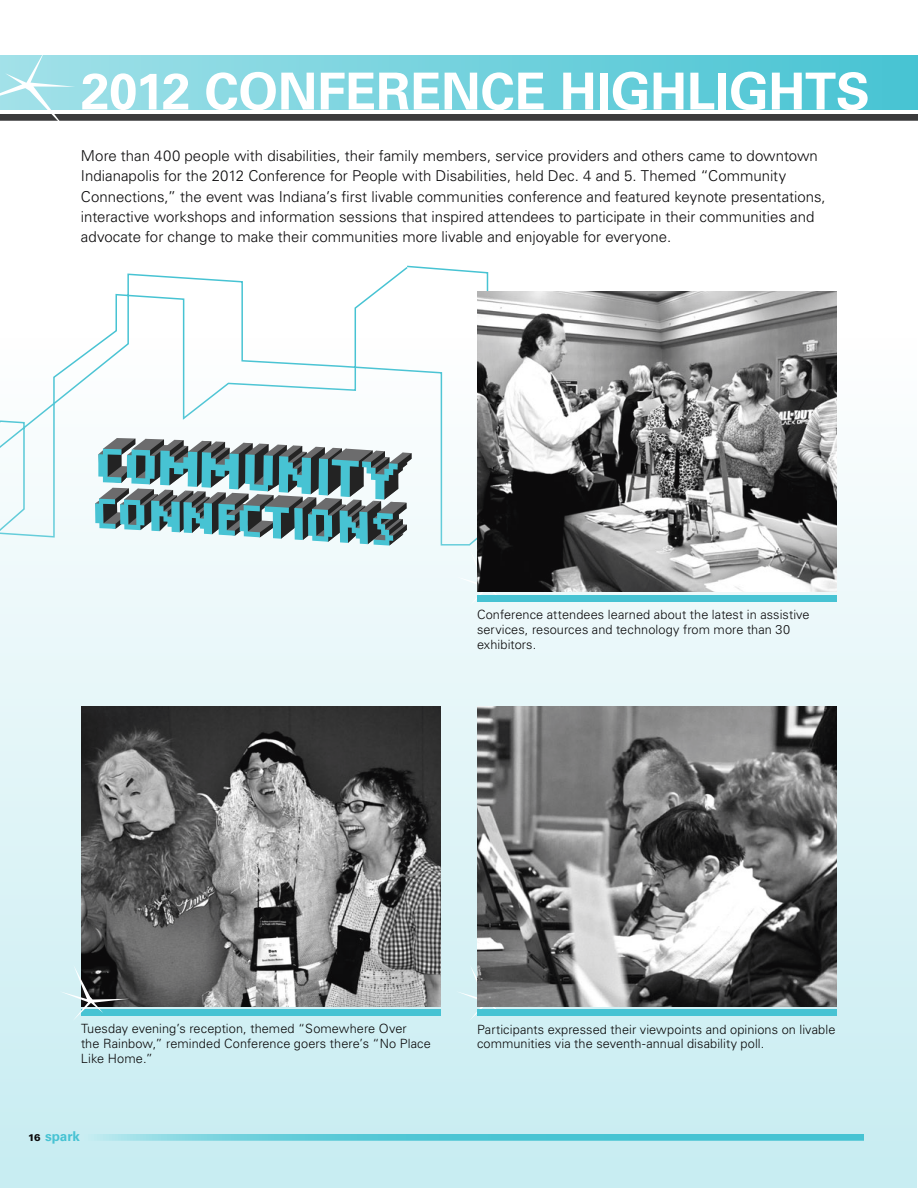
<style>
.page{position:relative;width:918px;height:1188px;background:#fff}
.page>*{position:absolute;margin:0;border:0;box-sizing:border-box;transform-origin:0 0}
.t1{font:700 51px "Univers";letter-spacing:-.005em;color:#fff}
.t2{font:300 15px/20.2px "Univers";color:#0b0a0b}
.t3{font:700 13.5px "Univers";color:#47c3d3}
.t4{font:300 12.75px/15px "Univers";letter-spacing:.005em;color:#0b0a0b}
.s1{font-weight:900;font-size:9.75px;color:#0b0a0b}
</style>
<div class="page">
<svg style="left:105px;top:265px;width:618px;height:73px"></svg>
<div style="left:0;top:338px;width:917px;height:850px;background:linear-gradient(to bottom,#fbfefe,#c7ecf1)"></div>
<div style="left:0;top:114px;width:918px;height:7px;background:#3b3b3c"></div>
<div style="left:0;top:56px;width:918px;height:54px;background:linear-gradient(to right,#a2e1e9,#47c3d3)"></div>
<svg style="left:0;top:55px;width:75px;height:66px"></svg>
<img style="left:81px;top:706px;width:360px;height:300px">
<div style="left:81px;top:1009px;width:360px;height:7px;background:#47c3d3"></div>
<svg style="left:59px;top:965px;width:71px;height:56px;background:#768c8f"></svg>
<div style="left:456px;top:550px;width:70px;height:56px;background:#eef9fb"></div>
<img style="left:477px;top:292px;width:360px;height:300px">
<div style="left:477px;top:595px;width:360px;height:7px;background:#47c3d3"></div>
<svg style="left:456px;top:965px;width:70px;height:56px;background:#cdebef"></svg>
<img style="left:477px;top:706px;width:360px;height:300px">
<div style="left:477px;top:1010px;width:360px;height:6px;background:#47c3d3"></div>
<svg style="left:95px;top:438px;width:317px;height:108px"></svg>
<svg style="left:84px;top:1134px;width:780px;height:7px;background:#60cbd8"></svg>
<h1 class="t1" style="left:81px;top:62px;width:756px">2012 CONFERENCE HIGHLIGHTS</h1>
<p class="t2" style="left:81px;top:146px;width:746px">M ore than 400 people with disabilities, their family members, service providers and others came to downtown Indianapolis for the 2012 Conference for People with Disabilities, held Dec. 4 and 5. Themed “Community Connections,” the event was Indiana’s first livable communities conference and featured keynote presentations, interactive workshops and information sessions that inspired attendees to participate in their communities and advocate for change to make their communities more livable and enjoyable for everyone.</p>
<p class="t4" style="left:477px;top:607px;width:334px">Conference attendees learned about the latest in assistive services, resources and technology from more than 30 exhibitors.</p>
<p class="t4" style="left:81px;top:1021px;width:351px">Tuesday evening’s reception, themed “Somewhere Over<br>the Rainbow,” reminded Conference goers there’s “No Place<br>Like Home.”</p>
<p class="t3" style="left:28px;top:1128px;width:53px"><span class="s1">16</span> spark</p>
<p class="t4" style="left:477px;top:1021px;width:360px">Participants expressed their viewpoints and opinions on livable communities via the seventh-annual disability poll.</p>
</div>
